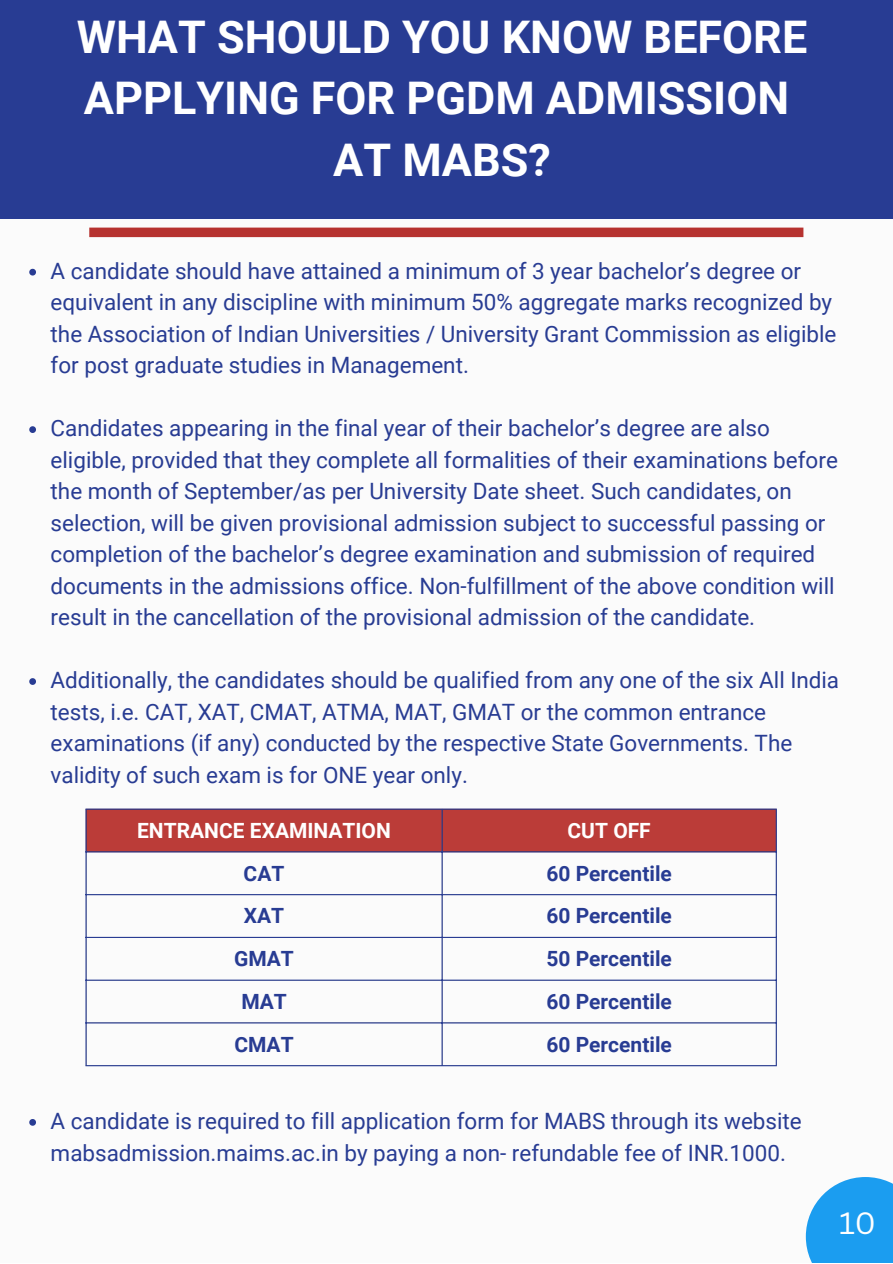
<style>
.page{position:relative;width:893px;height:1264px;background:#fff}
.page>*{position:absolute;margin:0;border:0;box-sizing:border-box;transform-origin:0 0}
.t1{font:700 45px/61.8px "Roboto";color:#fff;text-align:center}
.t2{font:30px "Canva Sans";color:#fff}
.t3{font:22.5px/31.5px "Roboto";color:#283c93}
.t4{font:700 21px "Roboto";color:#283c93}
.t5{font:700 21px "Roboto";color:#fff}
</style>
<div class="page">
<div style="left:0;top:0;width:892px;height:1262px;background:#fbfbfb"></div>
<div style="left:0;top:0;width:892px;height:218px;background:#283c93"></div>
<svg style="left:29px;top:269px;width:7px;height:6px"></svg>
<svg style="left:29px;top:426px;width:7px;height:7px"></svg>
<svg style="left:29px;top:678px;width:7px;height:7px"></svg>
<svg style="left:29px;top:1119px;width:7px;height:6px"></svg>
<div style="left:87px;top:809px;width:688px;height:42px;background:#bb3c38"></div>
<hr style="left:85px;top:809px;width:2px;height:256px;background:#283c93">
<hr style="left:441px;top:809px;width:1px;height:256px;background:#283c93">
<hr style="left:775px;top:809px;width:1px;height:256px;background:#283c93">
<hr style="left:85px;top:808px;width:691px;height:1px;background:#283c93">
<hr style="left:85px;top:851px;width:691px;height:1px;background:#283c93">
<hr style="left:85px;top:894px;width:691px;height:1px;background:#283c93">
<hr style="left:85px;top:936px;width:691px;height:2px;background:#283c93">
<hr style="left:85px;top:979px;width:691px;height:1px;background:#283c93">
<hr style="left:85px;top:1022px;width:691px;height:1px;background:#283c93">
<hr style="left:85px;top:1065px;width:691px;height:1px;background:#283c93">
<svg style="left:89px;top:227px;width:714px;height:10px;background:#ba3d3a"></svg>
<div style="left:805px;top:1176px;width:87px;height:86px;background:#1b9df0"></div>
<h1 class="t1" style="left:77px;top:6px;width:731px">WHAT SHOULD YOU KNOW BEFORE<br>APPLYING FOR PGDM ADMISSION<br>AT MABS?</h1>
<p class="t3" style="left:51px;top:255px;width:787px">A candidate should have attained a minimum of 3 year bachelor’s degree or equivalent in any discipline with minimum 50% aggregate marks recognized by the Association of Indian Universities / University Grant Commission as eligible for post graduate studies in Management.</p>
<p class="t3" style="left:51px;top:413px;width:788px">Candidates appearing in the final year of their bachelor’s degree are also eligible, provided that they complete all formalities of their examinations before the month of September/as per University Date sheet. Such candidates, on selection, will be given provisional admission subject to successful passing or completion of the bachelor’s degree examination and submission of required documents in the admissions office. Non-fulfillment of the above condition will result in the cancellation of the provisional admission of the candidate.</p>
<p class="t3" style="left:51px;top:665px;width:790px">Additionally, the candidates should be qualified from any one of the six All India tests, i.e. CAT, XAT, CMAT, ATMA, MAT, GMAT or the common entrance examinations (if any) conducted by the respective State Governments. The validity of such exam is for ONE year only.</p>
<p class="t5" style="left:137px;top:818px;width:255px">ENTRANCE EXAMINATION</p>
<p class="t5" style="left:567px;top:818px;width:85px">CUT OFF</p>
<p class="t4" style="left:244px;top:861px;width:42px">CAT</p>
<p class="t4" style="left:546px;top:861px;width:127px">60 Percentile</p>
<p class="t4" style="left:244px;top:903px;width:42px">XAT</p>
<p class="t4" style="left:546px;top:903px;width:127px">60 Percentile</p>
<p class="t4" style="left:234px;top:946px;width:61px">GMAT</p>
<p class="t4" style="left:546px;top:946px;width:127px">50 Percentile</p>
<p class="t4" style="left:241px;top:989px;width:47px">MAT</p>
<p class="t4" style="left:546px;top:989px;width:127px">60 Percentile</p>
<p class="t4" style="left:234px;top:1032px;width:61px">CMAT</p>
<p class="t4" style="left:546px;top:1032px;width:127px">60 Percentile</p>
<p class="t3" style="left:51px;top:1105px;width:752px">A candidate is required to fill application form for MABS through its website mabsadmission.maims.ac.in by paying a non- refundable fee of INR.1000.</p>
<h2 class="t2" style="left:838px;top:1201px;width:38px">10</h2>
</div>
